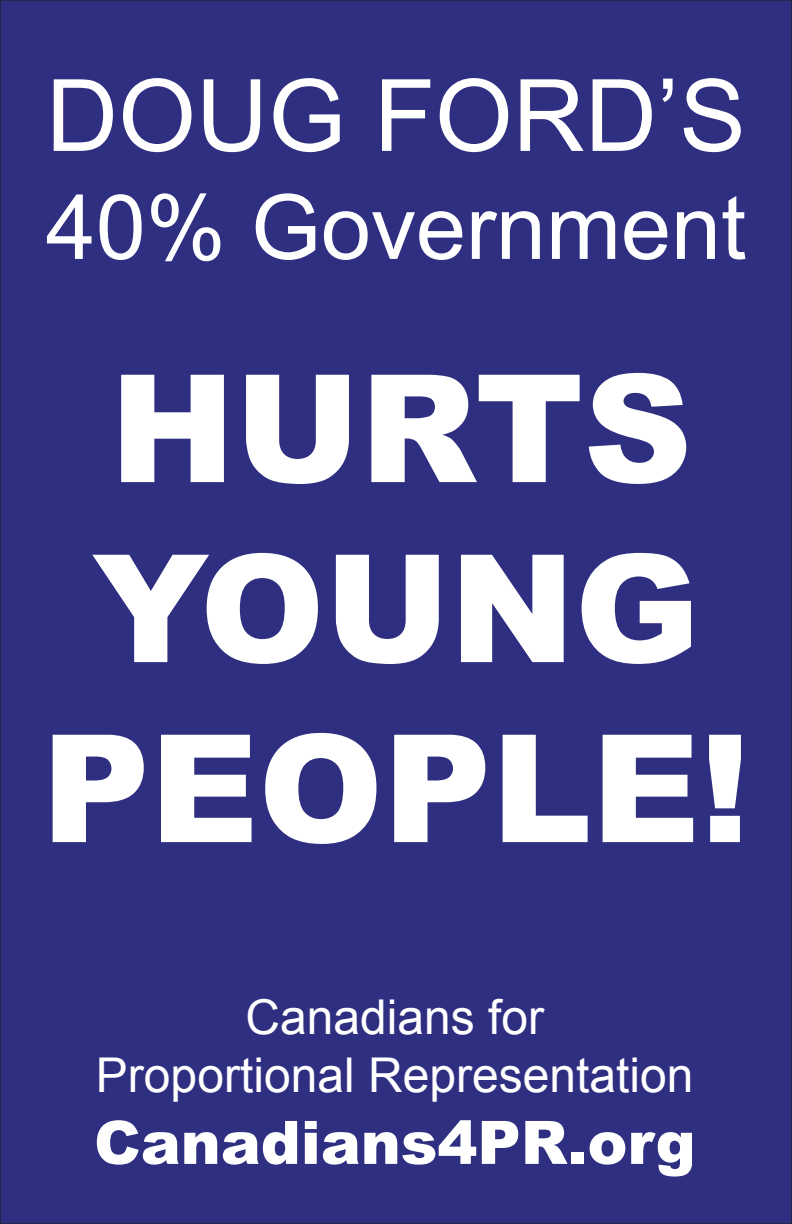
<style>
.page{position:relative;width:792px;height:1224px;background:#2f2f82}
.page>*{position:absolute;margin:0;border:0;box-sizing:border-box;transform-origin:0 0}
.t1{font:900 150px/180px "Arial";color:#fff;text-align:center}
.t2{font:100px "Arial";color:#fff}
.t3{font:90px "Arial";color:#fff}
.t4{font:900 60px "Arial";color:#fff}
.t5{font:48px/57.6px "Arial";color:#fff;text-align:center}
</style>
<div class="page">
<h2 class="t2" style="left:46px;top:50px;width:701px">DOUG FORD’S</h2>
<h3 class="t3" style="left:46px;top:168px;width:702px">40% Government</h3>
<h1 class="t1" style="left:42px;top:334px;width:710px">HURTS<br>YOUNG<br>PEOPLE!</h1>
<p class="t5" style="left:96px;top:989px;width:599px">Canadians for<br>Proportional Representation</p>
<p class="t4" style="left:94px;top:1099px;width:603px">Canadians4PR.org</p>
</div>
